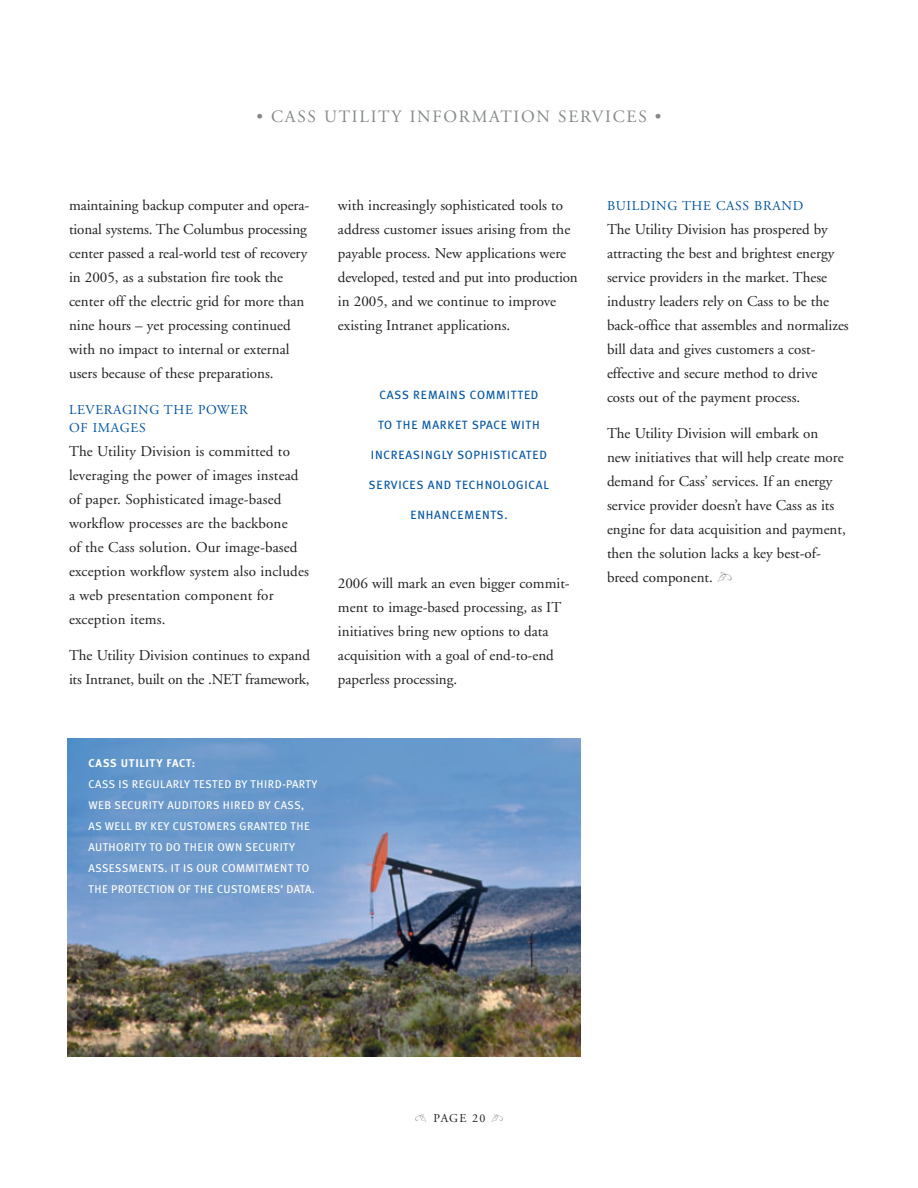
<style>
.page{position:relative;width:918px;height:1188px;background:#fff}
.page>*{position:absolute;margin:0;border:0;box-sizing:border-box;transform-origin:0 0}
.t1{font:17.25px "Adobe Garamond";letter-spacing:.1em;color:#848888}
.t2{font:15px/24px "Adobe Garamond";color:#231f20}
.t3{font:13.5px/18px "Adobe Garamond";letter-spacing:.05em;color:#0054a4}
.t4{font:12px "Meta Plus";letter-spacing:.06em;color:#0054a4}
.t5{font:12px "Adobe Garamond";letter-spacing:.095em;color:#231f20}
.t6{font:11.25px/21px "Meta Plus";letter-spacing:.03em;color:#fff}
.t7{font:700 11.25px "Meta Plus";letter-spacing:.055em;color:#fff}
.s1{font-family:"Type Embellishments Two Plain";color:#848888}
</style>
<div class="page">
<img style="left:68px;top:738px;width:512px;height:319px">
<p class="t1" style="left:256px;top:110px;width:407px">• CASS UTILITY INFORMATION SERVICES •</p>
<p class="t2" style="left:69px;top:195px;width:242px">maintaining backup computer and opera&shy;tional systems. The Columbus processing center passed a real-world test of recovery in 2005, as a substation fire took the center off the electric grid for more than nine hours – yet processing continued with no impact to internal or external users because of these preparations.</p>
<p class="t3" style="left:69px;top:402px;width:180px">LEVERAGING THE POWER<br>OF IMAGES</p>
<p class="t2" style="left:69px;top:441px;width:241px">The Utility Division is committed to leveraging the power of images instead of paper. Sophisticated image-based workflow processes are the backbone<br>of the Cass solution. Our image-based exception workflow system also includes a web presentation component for exception items.</p>
<p class="t2" style="left:69px;top:645px;width:243px">The Utility Division continues to expand its Intranet, built on the .NET framework,</p>
<p class="t2" style="left:338px;top:195px;width:241px">with increasingly sophisticated tools to address customer issues arising from the payable process. New applications were developed, tested and put into production in 2005, and we continue to improve existing Intranet applications.</p>
<p class="t4" style="left:379px;top:390px;width:161px">CASS REMAINS COMMITTED</p>
<p class="t4" style="left:378px;top:420px;width:163px">TO THE MARKET SPACE WITH</p>
<p class="t4" style="left:371px;top:450px;width:178px">INCREASINGLY SOPHISTICATED</p>
<p class="t4" style="left:369px;top:480px;width:182px">SERVICES AND TECHNOLOGICAL</p>
<p class="t4" style="left:410px;top:510px;width:99px">ENHANCEMENTS.</p>
<p class="t2" style="left:338px;top:573px;width:233px">2006 will mark an even bigger commit&shy;ment to image-based processing, as IT initiatives bring new options to data acquisition with a goal of end-to-end paperless processing.</p>
<p class="t7" style="left:88px;top:759px;width:108px">CASS UTILITY FACT:</p>
<p class="t6" style="left:88px;top:774px;width:230px">CASS IS REGULARLY TESTED BY THIRD-PARTY WEB SECURITY AUDITORS HIRED BY CASS, AS WELL BY KEY CUSTOMERS GRANTED THE AUTHORITY TO DO THEIR OWN SECURITY ASSESSMENTS. IT IS OUR COMMITMENT TO THE PROTECTION OF THE CUSTOMERS’ DATA.</p>
<p class="t3" style="left:607px;top:198px;width:198px">BUILDING THE CASS BRAND</p>
<p class="t2" style="left:607px;top:219px;width:243px">The Utility Division has prospered by attracting the best and brightest energy service providers in the market. These industry leaders rely on Cass to be the back-office that assembles and normalizes bill data and gives customers a cost&shy;effective and secure method to drive<br>costs out of the payment process.</p>
<p class="t2" style="left:607px;top:423px;width:240px">The Utility Division will embark on new initiatives that will help create more demand for Cass’ services. If an energy service provider doesn’t have Cass as its engine for data acquisition and payment, then the solution lacks a key best-of&shy;breed component. <span class="s1">%</span></p>
<p class="t5" style="left:415px;top:1113px;width:90px"><span class="s1">ƒ</span> PAGE 20 <span class="s1">%</span></p>
</div>
